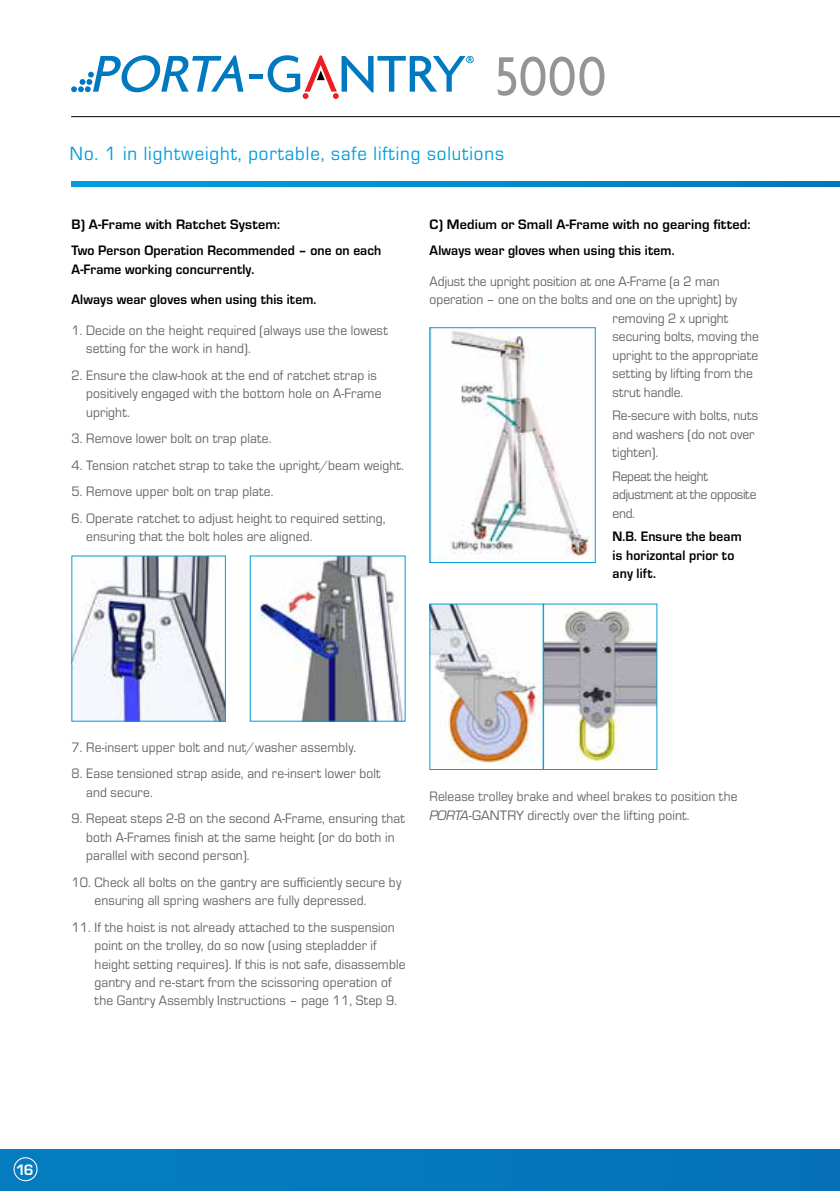
<style>
.page{position:relative;width:840px;height:1191px;background:#fff}
.page>*{position:absolute;margin:0;border:0;box-sizing:border-box;transform-origin:0 0}
.t1{font:19.8px "Eurostile";letter-spacing:.05em;color:#009ddc;scale:.95 1}
.t2{font:700 15.6px "Eurostile";color:#fff}
.t3{font:14.2px/18.4px "Eurostile";letter-spacing:.01em;color:#636466;scale:.95 1}
.t4{font:700 14.2px/26.4px "Eurostile";letter-spacing:.01em;color:#000}
.t5{font:700 14.2px/18.4px "Eurostile";letter-spacing:.01em;color:#000;scale:.95 1}
.t6{font:14.2px/18.4px "Eurostile";letter-spacing:-.02em;color:#636466;scale:.95 1}
.s1{font-style:italic}
</style>
<div class="page">
<svg style="left:497px;top:57px;width:107px;height:39px"></svg>
<hr style="left:249px;top:74px;width:14px;height:4px;background:#0079c1">
<svg style="left:267px;top:55px;width:206px;height:44px"></svg>
<svg style="left:71px;top:55px;width:172px;height:37px"></svg>
<svg style="left:71px;top:181px;width:768px;height:5px;background:#008cce"></svg>
<hr style="left:71px;top:116px;width:768px;height:1px;background:#000">
<img style="left:431px;top:329px;width:158px;height:232px">
<div style="left:429px;top:327px;width:166px;height:236px;border:1px solid #009ddc"></div>
<img style="left:431px;top:606px;width:110px;height:158px">
<img style="left:545px;top:608px;width:109px;height:152px">
<div style="left:543px;top:604px;width:113px;height:165px;border:1px solid #009ddc"></div>
<img style="left:73px;top:557px;width:151px;height:162px">
<div style="left:71px;top:555px;width:155px;height:166px;border:1px solid #009ddc"></div>
<img style="left:259px;top:557px;width:144px;height:162px">
<div style="left:0;top:1149px;width:839px;height:42px;background:#0578be"></div>
<div style="left:14px;top:1157px;width:24px;height:24px;border:1px solid #fff;border-radius:50%"></div>
<h1 class="t1" style="left:70px;top:140px;width:458px">No. 1 in lightweight, portable, safe lifting solutions</h1>
<p class="t4" style="left:71px;top:210px;width:311px">B) A-Frame with Ratchet System:<br>Two Person Operation Recommended – one on each</p>
<p class="t5" style="left:71px;top:253px;width:259px;line-height:30.4px">A-Frame working concurrently.<br>Always wear gloves when using this item.</p>
<p class="t3" style="left:86px;top:320px;width:319px;text-indent:-15px">1. Decide on the height required (always use the lowest setting for the work in hand).</p>
<p class="t3" style="left:86px;top:365px;width:312px;text-indent:-15px">2. Ensure the claw-hook at the end of ratchet strap is positively engaged with the bottom hole on A-Frame upright.</p>
<p class="t3" style="left:71px;top:429px;width:212px">3. Remove lower bolt on trap plate.</p>
<p class="t3" style="left:71px;top:455px;width:351px">4. Tension ratchet strap to take the upright/beam weight.</p>
<p class="t3" style="left:71px;top:482px;width:214px">5. Remove upper bolt on trap plate.</p>
<p class="t3" style="left:86px;top:508px;width:316px;text-indent:-15px">6. Operate ratchet to adjust height to required setting, ensuring that the bolt holes are aligned.</p>
<p class="t4" style="left:429px;top:210px;width:322px">C) Medium or Small A-Frame with no gearing fitted:<br>Always wear gloves when using this item.</p>
<p class="t3" style="left:429px;top:271px;width:306px">Adjust the upright position at one A-Frame (a 2 man</p>
<p class="t3" style="left:429px;top:290px;width:325px">operation – one on the bolts and one on the upright) by</p>
<p class="t3" style="left:612px;top:308px;width:123px">removing 2 x upright</p>
<p class="t3" style="left:612px;top:327px;width:155px">securing bolts, moving the</p>
<p class="t3" style="left:612px;top:345px;width:155px">upright to the appropriate</p>
<p class="t3" style="left:612px;top:364px;width:149px">setting by lifting from the</p>
<p class="t3" style="left:612px;top:382px;width:76px">strut handle.</p>
<p class="t3" style="left:612px;top:406px;width:155px">Re-secure with bolts, nuts and washers (do not over tighten).</p>
<p class="t6" style="left:612px;top:466px;width:153px">Repeat the height adjustment at the opposite end.</p>
<p class="t5" style="left:612px;top:526px;width:137px">N.B. Ensure the beam is horizontal prior to any lift.</p>
<p class="t3" style="left:71px;top:737px;width:301px">7. Re-insert upper bolt and nut/washer assembly.</p>
<p class="t3" style="left:86px;top:764px;width:311px;text-indent:-15px">8. Ease tensioned strap aside, and re-insert lower bolt and secure.</p>
<p class="t3" style="left:86px;top:809px;width:337px;text-indent:-15px">9. Repeat steps 2-8 on the second A-Frame, ensuring that both A-Frames finish at the same height (or do both in parallel with second person).</p>
<p class="t3" style="left:95px;top:872px;width:324px;text-indent:-23px">10. Check all bolts on the gantry are sufficiently secure by ensuring all spring washers are fully depressed.</p>
<p class="t3" style="left:95px;top:917px;width:328px;text-indent:-23px">11. If the hoist is not already attached to the suspension point on the trolley, do so now (using stepladder if height setting requires). If this is not safe, disassemble gantry and re-start from the scissoring operation of the Gantry Assembly Instructions – page 11, Step 9.</p>
<p class="t3" style="left:429px;top:786px;width:325px">Release trolley brake and wheel brakes to position the<br><span class="s1">PORTA</span>-GANTRY directly over the lifting point.</p>
<p class="t2" style="left:16px;top:1158px;width:19px">16</p>
</div>
